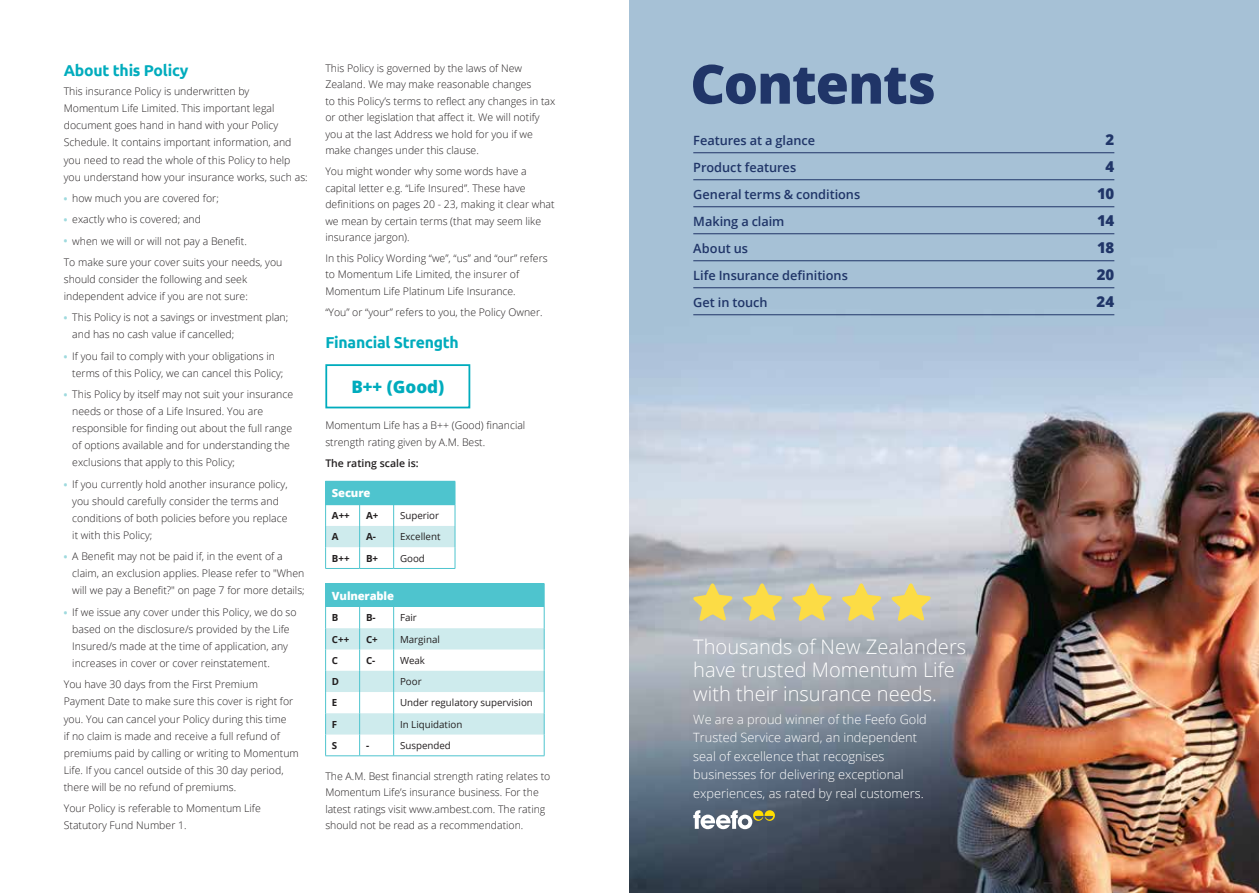
<style>
.page{position:relative;width:1259px;height:893px;background:#fff}
.page>*{position:absolute;margin:0;border:0;box-sizing:border-box;transform-origin:0 0}
.t1{font:800 54.15px "Open Sans";letter-spacing:-.02em;color:#203568}
.t2{font:300 20.1px/23.2px "Open Sans";color:#fff}
.t3{font:800 17.1px "Open Sans";color:#00acbd}
.t4{font:700 15.75px "Ubuntu";letter-spacing:-.015em;color:#00acbd}
.t5{font:800 15px "Open Sans";letter-spacing:-.015em;color:#203568}
.t6{font:300 12.75px/18.5px "Open Sans";color:#fff}
.t7{font:600 12.75px "Open Sans";letter-spacing:-.005em;color:#203568}
.t8{font:800 11.25px "Open Sans";letter-spacing:-.015em;color:#fff}
.t9{font:300 10.5px/17.1px "Open Sans";color:#231f20}
.t10{font:600 10.5px "Open Sans";color:#231f20}
.t11{font:9.75px "Open Sans";color:#231f20}
.t12{font:700 9.75px "Open Sans";color:#231f20}
.s1{font-weight:800;font-size:9px;color:#9fdade}
</style>
<div class="page">
<img style="left:629px;top:0;width:630px;height:893px">
<div style="left:325px;top:364px;width:145px;height:44px;border:2px solid #00acbd"></div>
<svg style="left:325px;top:481px;width:131px;height:87px"></svg>
<hr style="left:325px;top:568px;width:35px;height:1px;background:#4ec4ce">
<hr style="left:360px;top:568px;width:34px;height:1px;background:#4ec4ce">
<hr style="left:394px;top:568px;width:61px;height:1px;background:#4ec4ce">
<hr style="left:325px;top:583px;width:35px;height:1px;background:#4ec4ce">
<hr style="left:360px;top:583px;width:34px;height:1px;background:#4ec4ce">
<hr style="left:394px;top:583px;width:150px;height:1px;background:#4ec4ce">
<svg style="left:325px;top:584px;width:220px;height:172px"></svg>
<hr style="left:325px;top:755px;width:35px;height:1px;background:#4ec4ce">
<hr style="left:360px;top:755px;width:34px;height:1px;background:#4ec4ce">
<hr style="left:394px;top:755px;width:150px;height:1px;background:#4ec4ce">
<hr style="left:693px;top:152px;width:421px;height:1px;background:#203568">
<hr style="left:693px;top:179px;width:421px;height:1px;background:#203568">
<hr style="left:693px;top:206px;width:421px;height:1px;background:#203568">
<hr style="left:693px;top:233px;width:421px;height:1px;background:#203568">
<hr style="left:693px;top:260px;width:421px;height:1px;background:#203568">
<hr style="left:693px;top:287px;width:421px;height:1px;background:#203568">
<hr style="left:693px;top:314px;width:421px;height:1px;background:#203568">
<svg style="left:693px;top:583px;width:39px;height:39px;background:#d5ca86"></svg>
<svg style="left:742px;top:583px;width:40px;height:39px;background:#d6cb89"></svg>
<svg style="left:792px;top:583px;width:40px;height:39px;background:#dace8c"></svg>
<svg style="left:842px;top:583px;width:39px;height:39px;background:#dccf8b"></svg>
<svg style="left:891px;top:583px;width:40px;height:39px;background:#ddcf8d"></svg>
<svg style="left:693px;top:810px;width:82px;height:19px"></svg>
<h3 class="t4" style="left:64px;top:61px;width:126px">About this Policy</h3>
<p class="t9" style="left:64px;top:83px;width:245px">This insurance Policy is underwritten by<br>Momentum Life Limited. This important legal document goes hand in hand with your Policy Schedule. It contains important information, and you need to read the whole of this Policy to help you understand how your insurance works, such as:</p>
<p class="t9" style="left:64px;top:189px;width:157px"><span class="s1">•</span> how much you are covered for;</p>
<p class="t9" style="left:64px;top:211px;width:139px"><span class="s1">•</span> exactly who is covered; and</p>
<p class="t9" style="left:64px;top:230px;width:220px;line-height:21.3px"><span class="s1">•</span> when we will or will not pay a Benefit.<br>To make sure your cover suits your needs, you</p>
<p class="t9" style="left:64px;top:270px;width:186px">should consider the following and seek independent advice if you are not sure:</p>
<p class="t9" style="left:72px;top:309px;width:217px;text-indent:-9px"><span class="s1">•</span> This Policy is not a savings or investment plan; and has no cash value if cancelled;</p>
<p class="t9" style="left:72px;top:347px;width:213px;text-indent:-9px"><span class="s1">•</span> If you fail to comply with your obligations in terms of this Policy, we can cancel this Policy;</p>
<p class="t9" style="left:72px;top:385px;width:222px;text-indent:-9px"><span class="s1">•</span> This Policy by itself may not suit your insurance needs or those of a Life Insured. You are responsible for finding out about the full range of options available and for understanding the exclusions that apply to this Policy;</p>
<p class="t9" style="left:72px;top:475px;width:217px;text-indent:-9px"><span class="s1">•</span> If you currently hold another insurance policy, you should carefully consider the terms and conditions of both policies before you replace it with this Policy;</p>
<p class="t9" style="left:72px;top:548px;width:234px;text-indent:-9px"><span class="s1">•</span> A Benefit may not be paid if, in the event of a claim, an exclusion applies. Please refer to "When will we pay a Benefit?" on page 7 for more details;</p>
<p class="t9" style="left:72px;top:603px;width:226px;text-indent:-9px"><span class="s1">•</span> If we issue any cover under this Policy, we do so based on the disclosure/s provided by the Life Insured/s made at the time of application, any increases in cover or cover reinstatement.</p>
<p class="t9" style="left:64px;top:676px;width:237px">You have 30 days from the First Premium Payment Date to make sure this cover is right for you. You can cancel your Policy during this time<br>if no claim is made and receive a full refund of premiums paid by calling or writing to Momentum Life. If you cancel outside of this 30 day period, there will be no refund of premiums.</p>
<p class="t9" style="left:64px;top:799px;width:199px">Your Policy is referable to Momentum Life<br>Statutory Fund Number 1.</p>
<p class="t9" style="left:325px;top:59px;width:231px;line-height:16.5px">This Policy is governed by the laws of New Zealand. We may make reasonable changes<br>to this Policy’s terms to reflect any changes in tax or other legislation that affect it. We will notify you at the last Address we hold for you if we make changes under this clause.</p>
<p class="t9" style="left:325px;top:163px;width:231px;line-height:16.5px">You might wonder why some words have a capital letter e.g. “Life Insured”. These have definitions on pages 20 - 23, making it clear what we mean by certain terms (that may seem like insurance jargon).</p>
<p class="t9" style="left:325px;top:249px;width:224px;line-height:16.5px">In this Policy Wording “we”, “us” and “our” refers to Momentum Life Limited, the insurer of<br>Momentum Life Platinum Life Insurance.</p>
<p class="t9" style="left:325px;top:303px;width:219px">“You” or “your” refers to you, the Policy Owner.</p>
<h3 class="t4" style="left:325px;top:333px;width:135px">Financial Strength</h3>
<h3 class="t3" style="left:351px;top:374px;width:95px">B++ (Good)</h3>
<p class="t9" style="left:325px;top:417px;width:201px;line-height:16.5px">Momentum Life has a B++ (Good) financial strength rating given by A.M. Best.</p>
<p class="t10" style="left:325px;top:455px;width:95px">The rating scale is:</p>
<p class="t8" style="left:332px;top:485px;width:40px">Secure</p>
<p class="t12" style="left:332px;top:509px;width:19px">A++</p>
<p class="t12" style="left:366px;top:509px;width:14px">A+</p>
<p class="t11" style="left:400px;top:509px;width:41px">Superior</p>
<p class="t12" style="left:332px;top:530px;width:8px">A</p>
<p class="t12" style="left:366px;top:530px;width:11px">A-</p>
<p class="t11" style="left:400px;top:530px;width:42px">Excellent</p>
<p class="t12" style="left:332px;top:551px;width:19px">B++</p>
<p class="t12" style="left:366px;top:551px;width:14px">B+</p>
<p class="t11" style="left:400px;top:551px;width:26px">Good</p>
<p class="t8" style="left:332px;top:587px;width:64px">Vulnerable</p>
<p class="t12" style="left:332px;top:611px;width:8px">B</p>
<p class="t12" style="left:366px;top:611px;width:11px">B-</p>
<p class="t11" style="left:400px;top:611px;width:18px">Fair</p>
<p class="t12" style="left:332px;top:632px;width:19px">C++</p>
<p class="t12" style="left:366px;top:632px;width:13px">C+</p>
<p class="t11" style="left:400px;top:632px;width:41px">Marginal</p>
<p class="t12" style="left:332px;top:653px;width:8px">C</p>
<p class="t12" style="left:366px;top:653px;width:11px">C-</p>
<p class="t11" style="left:400px;top:654px;width:27px">Weak</p>
<p class="t12" style="left:332px;top:675px;width:9px">D</p>
<p class="t11" style="left:400px;top:675px;width:23px">Poor</p>
<p class="t12" style="left:332px;top:696px;width:7px">E</p>
<p class="t11" style="left:400px;top:696px;width:134px">Under regulatory supervision</p>
<p class="t12" style="left:332px;top:717px;width:7px">F</p>
<p class="t11" style="left:400px;top:717px;width:64px">In Liquidation</p>
<p class="t12" style="left:332px;top:738px;width:7px">S</p>
<p class="t12" style="left:366px;top:738px;width:5px">-</p>
<p class="t11" style="left:400px;top:739px;width:52px">Suspended</p>
<p class="t9" style="left:325px;top:767px;width:226px;line-height:16.5px">The A.M. Best financial strength rating relates to Momentum Life’s insurance business. For the latest ratings visit www.ambest.com. The rating should not be read as a recommendation.</p>
<h1 class="t1" style="left:690px;top:43px;width:247px">Contents</h1>
<p class="t7" style="left:693px;top:132px;width:123px">Features at a glance</p>
<h3 class="t5" style="left:1105px;top:129px;width:10px">2</h3>
<p class="t7" style="left:693px;top:159px;width:104px">Product features</p>
<h3 class="t5" style="left:1105px;top:156px;width:10px">4</h3>
<p class="t7" style="left:693px;top:186px;width:168px">General terms &amp; conditions</p>
<h3 class="t5" style="left:1097px;top:183px;width:19px">10</h3>
<p class="t7" style="left:693px;top:213px;width:93px">Making a claim</p>
<h3 class="t5" style="left:1097px;top:210px;width:19px">14</h3>
<p class="t7" style="left:693px;top:240px;width:56px">About us</p>
<h3 class="t5" style="left:1097px;top:237px;width:19px">18</h3>
<p class="t7" style="left:693px;top:267px;width:156px">Life Insurance definitions</p>
<h3 class="t5" style="left:1096px;top:264px;width:19px">20</h3>
<p class="t7" style="left:693px;top:294px;width:76px">Get in touch</p>
<h3 class="t5" style="left:1096px;top:291px;width:19px">24</h3>
<h2 class="t2" style="left:693px;top:634px;width:274px">Thousands of New Zealanders have trusted Momentum Life with their insurance needs.</h2>
<p class="t6" style="left:693px;top:710px;width:235px">We are a proud winner of the Feefo Gold Trusted Service award, an independent seal of excellence that recognises businesses for delivering exceptional experiences, as rated by real customers.</p>
</div>
